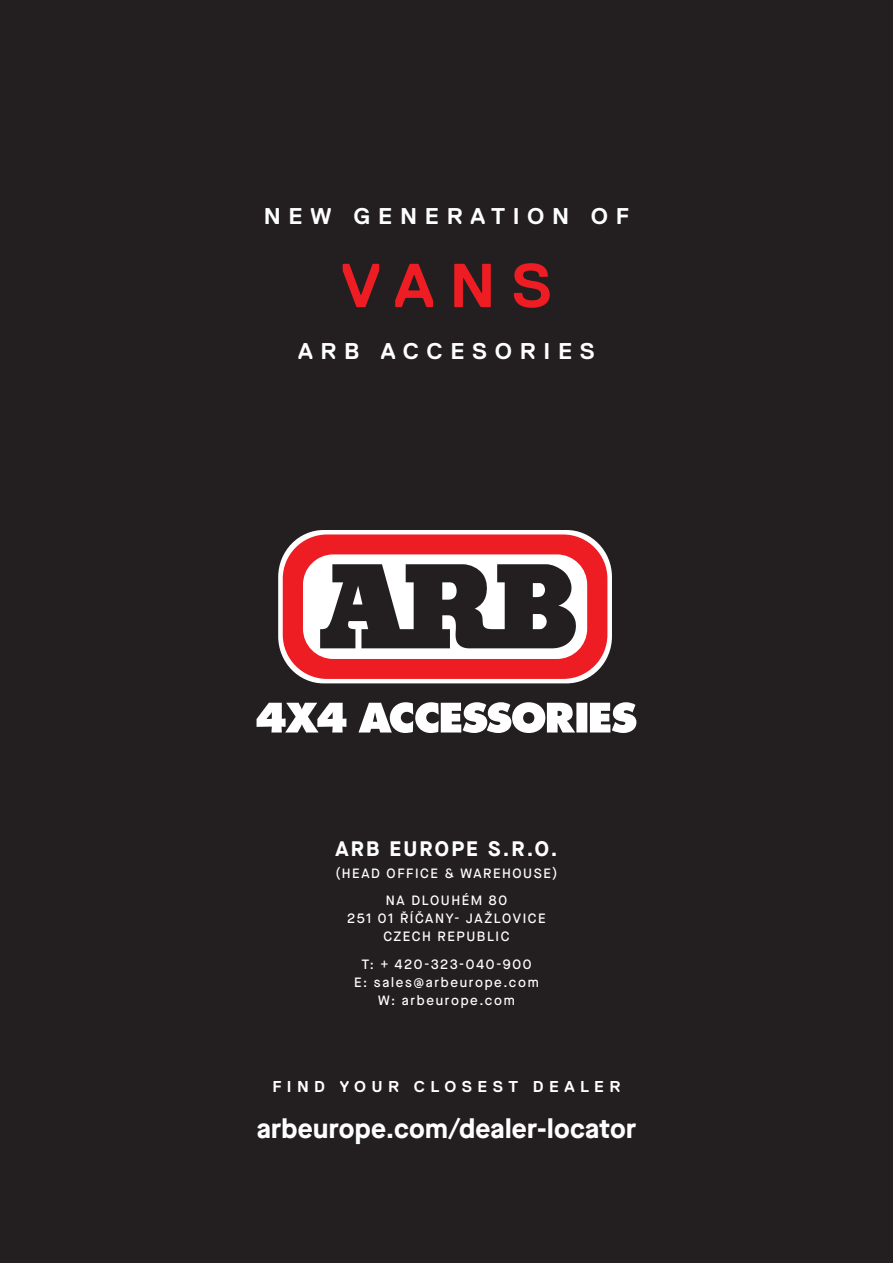
<style>
.page{position:relative;width:893px;height:1263px;background:#231f20}
.page>*{position:absolute;margin:0;border:0;box-sizing:border-box;transform-origin:0 0}
.t1{font:700 61.95px "Replica";color:#ee1d23}
.t2{font:700 27px "Maison Neue";letter-spacing:.01em;color:#fff}
.t3{font:700 22.8px "Replica";letter-spacing:.335em;color:#fff}
.t4{font:700 21px "Maison Neue";letter-spacing:.105em;color:#fff}
.t5{font:700 15.75px "Replica";letter-spacing:.34em;color:#fff}
.t6{font:500 13.5px/18px "Maison Neue";letter-spacing:.12em;color:#fff;text-align:center}
</style>
<div class="page">
<svg style="left:257px;top:702px;width:379px;height:31px"></svg>
<div style="left:278px;top:530px;width:334px;height:153px;background:#fff;border-radius:46px"></div>
<svg style="left:283px;top:534px;width:324px;height:145px;fill:#ee1d23"></svg>
<svg style="left:320px;top:564px;width:257px;height:84px"></svg>
<h3 class="t3" style="left:264px;top:204px;width:367px">NEW GENERATION OF</h3>
<h1 class="t1" style="left:341px;top:251px;width:213px">VANS</h1>
<h3 class="t3" style="left:298px;top:338px;width:298px">ARB ACCESORIES</h3>
<h3 class="t4" style="left:335px;top:834px;width:224px">ARB EUROPE S.R.O.</h3>
<p class="t6" style="left:336px;top:860px;width:223px;line-height:26.5px">(HEAD OFFICE &amp; WAREHOUSE)<br>NA DLOUHÉM 80</p>
<p class="t6" style="left:347px;top:909px;width:200px">251 01 ŘÍČANY- JAŽLOVICE<br>CZECH REPUBLIC</p>
<p class="t6" style="left:354px;top:955px;width:186px">T: + 420-323-040-900<br>E: sales@arbeurope.com<br>W: arbeurope.com</p>
<p class="t5" style="left:272px;top:1078px;width:350px">FIND YOUR CLOSEST DEALER</p>
<h2 class="t2" style="left:257px;top:1109px;width:381px">arbeurope.com/dealer-locator</h2>
</div>
